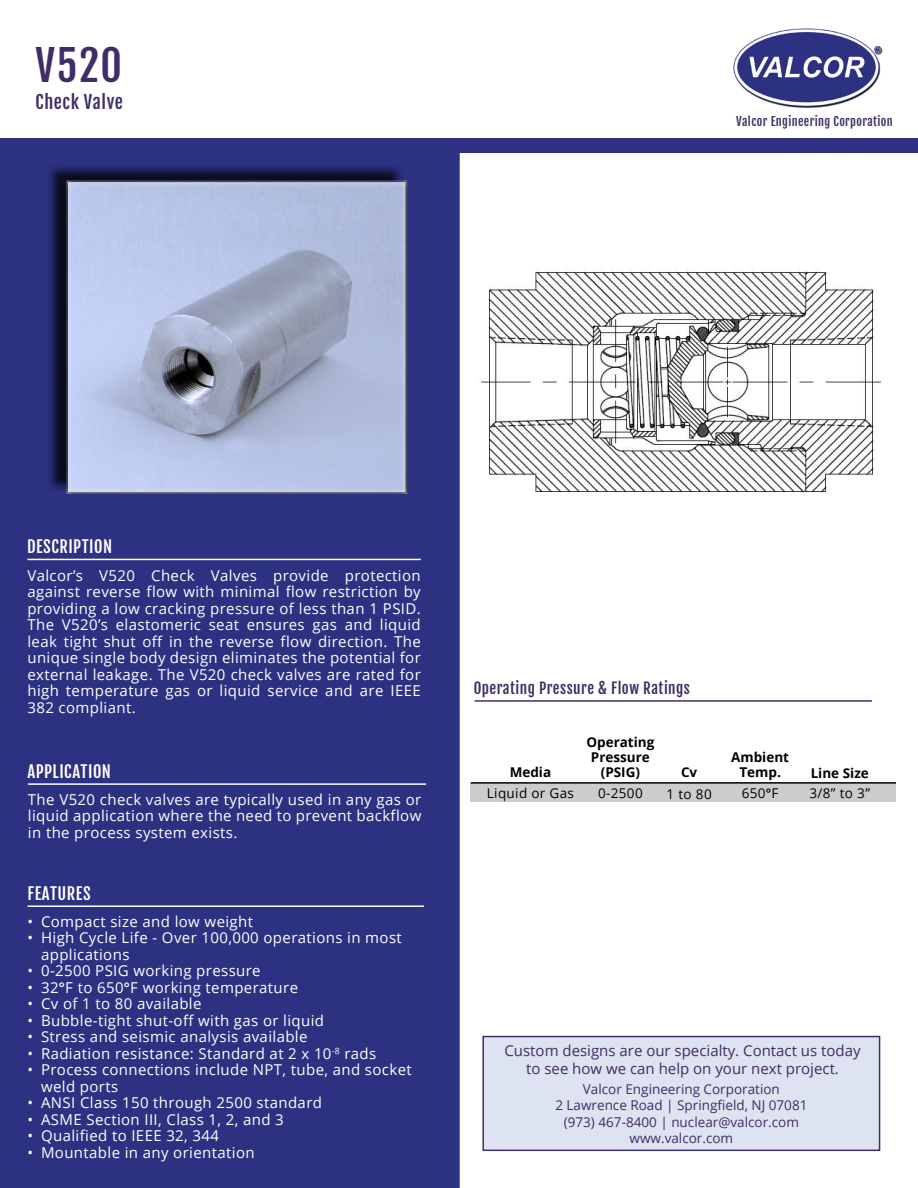
<style>
.page{position:relative;width:918px;height:1188px;background:#fff}
.page>*{position:absolute;margin:0;border:0;box-sizing:border-box;transform-origin:0 0}
.Main_Head{font:42px "Fjalla One";color:#3f2d67}
.Subheading{font:18px "Fjalla One";letter-spacing:.03em;color:#3f2d67}
.Desc_Feat_App_HEADER{font:16.5px "Fjalla One";letter-spacing:.03em;color:#fff}
.Grey_bar_HEADER{font:15px/16.5px "Open Sans";letter-spacing:.025em;color:#fff}
.Desc_Feat_App_HEADER-2{font:15px "Open Sans";color:#3f2d67}
.Gray_Bar_HEADER{font:15px "Fjalla One";letter-spacing:.03em;color:#3f2d67}
.Desc_Feat_App_HEADER-3{font:13.5px "Open Sans";color:#3f2d67}
.Table_Headers{font:700 13.5px/15px "Open Sans";color:#000;text-align:center}
.Table_Data{font:13.5px "Open Sans";letter-spacing:.025em;color:#010000}
.Tan_Header_TEXT{font:12px "Fjalla One";letter-spacing:.03em;color:#3f2d67}
.s1{font-family:"Helvetica Neue LT Std";font-weight:800}
</style>
<div class="page">
<div style="left:0;top:153px;width:460px;height:1035px;background:#2d3181"></div>
<img style="left:733px;top:28px;width:150px;height:81px">
<div style="left:0;top:138px;width:918px;height:15px;background:#2d3181"></div>
<div style="left:47px;top:163px;width:357px;height:330px;background:#000;opacity:.75"></div>
<div style="left:66px;top:180px;width:342px;height:315px;background:#fff;opacity:.75"></div>
<hr style="left:27px;top:559px;width:394px;height:1px;background:#fff">
<hr style="left:28px;top:905px;width:396px;height:2px;background:#fff">
<div style="left:482px;top:1036px;width:398px;height:115px;background:#dee3f2;border:2px solid #3f2d67"></div>
<hr style="left:28px;top:783px;width:398px;height:2px;background:#fff">
<img style="left:480px;top:271px;width:401px;height:222px">
<hr style="left:475px;top:700px;width:397px;height:2px;background:#3f2d67">
<div style="left:471px;top:784px;width:425px;height:18px;background:#ceccca"></div>
<hr style="left:471px;top:782px;width:425px;height:2px;background:#000">
<h1 class="Main_Head" style="left:36px;top:39px;width:88px">V520</h1>
<h2 class="Subheading" style="left:36px;top:91px;width:89px">Check Valve</h2>
<h2 class="Tan_Header_TEXT" style="left:736px;top:114px;width:158px">Valcor Engineering Corporation</h2>
<h3 class="Desc_Feat_App_HEADER" style="left:27px;top:536px;width:87px">DESCRIPTION</h3>
<h4 class="Grey_bar_HEADER" style="left:27px;top:567px;width:395px;text-align:justify">Valcor’s V520 Check Valves provide protection against reverse flow with minimal flow restriction by providing a low cracking pressure of less than 1 PSID.<br>The V520’s elastomeric seat ensures gas and liquid leak tight shut off in the reverse flow direction. The unique single body design eliminates the potential for external leakage. The V520 check valves are rated for high temperature gas or liquid service and are IEEE 382 compliant.</h4>
<h3 class="Desc_Feat_App_HEADER" style="left:28px;top:761px;width:85px">APPLICATION</h3>
<h4 class="Grey_bar_HEADER" style="left:28px;top:791px;width:395px;text-align:justify">The V520 check valves are typically used in any gas or liquid application where the need to prevent backflow in the process system exists.</h4>
<h3 class="Desc_Feat_App_HEADER" style="left:28px;top:883px;width:65px">FEATURES</h3>
<p class="Grey_bar_HEADER" style="left:28px;top:913px;width:227px">• Compact size and low weight</p>
<p class="Grey_bar_HEADER" style="left:41px;top:929px;width:362px;text-indent:-14px">• High Cycle Life - Over 100,000 operations in most applications</p>
<p class="Grey_bar_HEADER" style="left:28px;top:962px;width:235px">• 0-2500 PSIG working pressure</p>
<p class="Grey_bar_HEADER" style="left:28px;top:979px;width:272px">• 32<span class="s1">°</span>F to 650<span class="s1">°</span>F working temperature</p>
<p class="Grey_bar_HEADER" style="left:28px;top:995px;width:175px">• Cv of 1 to 80 available</p>
<p class="Grey_bar_HEADER" style="left:28px;top:1012px;width:298px">• Bubble-tight shut-off with gas or liquid</p>
<p class="Grey_bar_HEADER" style="left:28px;top:1028px;width:282px">• Stress and seismic analysis available</p>
<p class="Grey_bar_HEADER" style="left:28px;top:1045px;width:350px">• Radiation resistance: Standard at 2 x 10<sup>-8</sup> rads</p>
<p class="Grey_bar_HEADER" style="left:41px;top:1061px;width:372px;text-indent:-14px">• Process connections include NPT, tube, and socket weld ports</p>
<p class="Grey_bar_HEADER" style="left:28px;top:1094px;width:296px">• ANSI Class 150 through 2500 standard</p>
<p class="Grey_bar_HEADER" style="left:28px;top:1111px;width:258px">• ASME Section III, Class 1, 2, and 3</p>
<p class="Grey_bar_HEADER" style="left:28px;top:1127px;width:193px">• Qualified to IEEE 32, 344</p>
<p class="Grey_bar_HEADER" style="left:28px;top:1144px;width:229px">• Mountable in any orientation</p>
<p class="Gray_Bar_HEADER" style="left:474px;top:679px;width:218px">Operating Pressure &amp; Flow Ratings</p>
<p class="Table_Headers" style="left:586px;top:734px;width:70px">Operating<br>Pressure (PSIG)</p>
<p class="Table_Data" style="left:598px;top:784px;width:46px">0-2500</p>
<p class="Table_Headers" style="left:731px;top:749px;width:59px">Ambient<br>Temp.</p>
<p class="Table_Headers" style="left:510px;top:764px;width:43px">Media</p>
<p class="Table_Headers" style="left:681px;top:764px;width:18px">Cv</p>
<p class="Table_Data" style="left:487px;top:784px;width:89px">Liquid or Gas</p>
<p class="Table_Data" style="left:667px;top:785px;width:47px">1 to 80</p>
<p class="Table_Data" style="left:742px;top:784px;width:38px">650<span class="s1">°</span>F</p>
<p class="Table_Headers" style="left:811px;top:765px;width:60px">Line Size</p>
<p class="Table_Data" style="left:810px;top:784px;width:62px">3/8” to 3”</p>
<h3 class="Desc_Feat_App_HEADER-2" style="left:504px;top:1041px;width:358px">Custom designs are our specialty. Contact us today</h3>
<h3 class="Desc_Feat_App_HEADER-2" style="left:526px;top:1059px;width:314px">to see how we can help on your next project.</h3>
<h3 class="Desc_Feat_App_HEADER-3" style="left:583px;top:1080px;width:198px">Valcor Engineering Corporation</h3>
<h3 class="Desc_Feat_App_HEADER-3" style="left:555px;top:1096px;width:254px">2 Lawrence Road | Springfield, NJ 07081</h3>
<h3 class="Desc_Feat_App_HEADER-3" style="left:564px;top:1112px;width:237px">(973) 467-8400 | nuclear@valcor.com</h3>
<h3 class="Desc_Feat_App_HEADER-3" style="left:630px;top:1129px;width:105px">www.valcor.com</h3>
</div>
